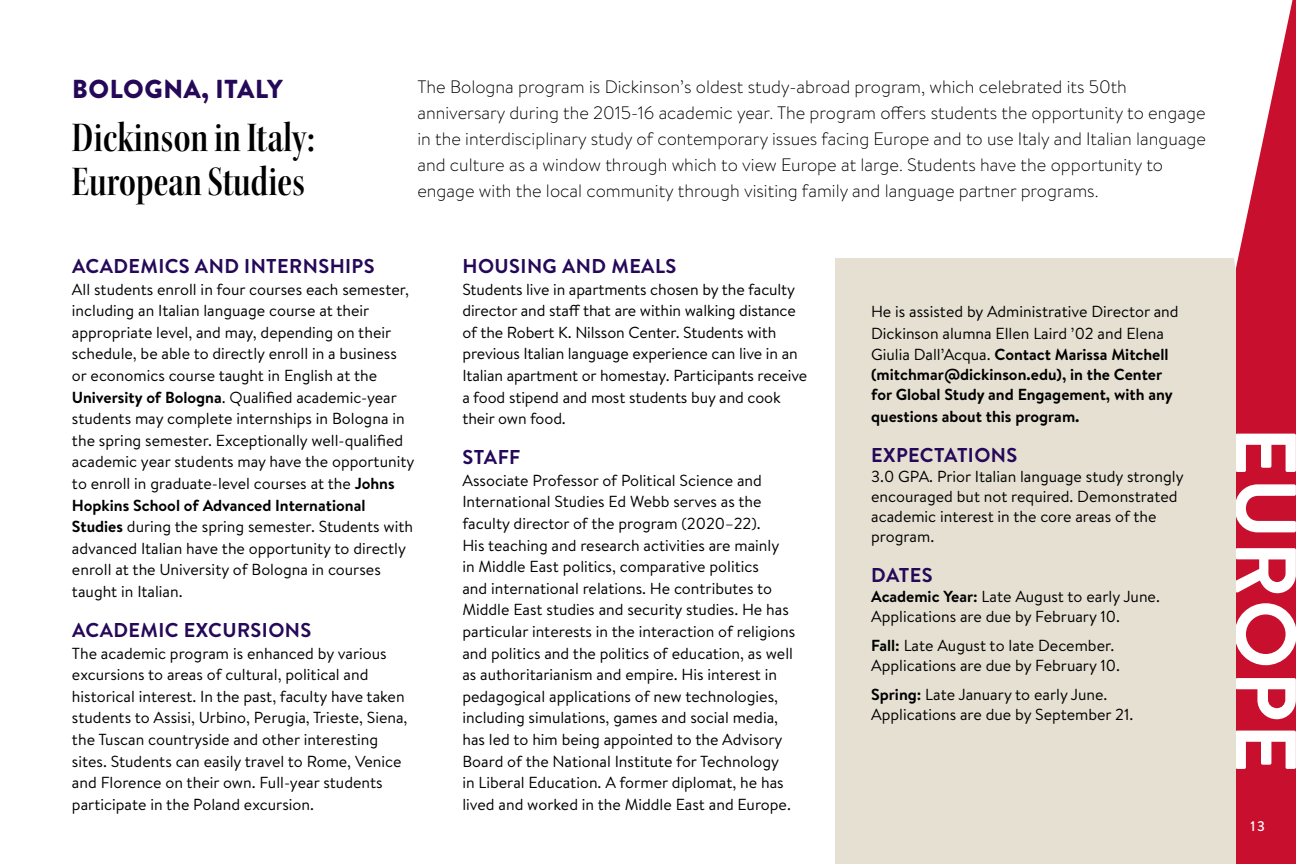
<style>
.page{position:relative;width:1296px;height:864px;background:#fff}
.page>*{position:absolute;margin:0;border:0;box-sizing:border-box;transform-origin:0 0}
.t1{font:700 86.2px "Brandon Text";letter-spacing:.02em;color:#fff}
.t2{font:44px/44px "Kepler Std Semibold Cn Disp";letter-spacing:.005em;color:#000}
.t3{font:900 26px "Brandon Text";letter-spacing:.02em;color:#260859}
.t4{font:700 20px "Brandon Text";letter-spacing:.02em;color:#260859}
.t5{font:300 18px/26px "Brandon Text";color:#000}
.t6{font:16px/21.6px "Brandon Text";color:#000}
.t7{font:700 16px/20px "Brandon Text";color:#000}
.t8{font:500 14px "Brandon Text";color:#fff}
.s1{font-weight:700}
</style>
<div class="page">
<div style="left:1236px;top:0;width:60px;height:864px;background:#c8102e"></div>
<div style="left:835px;top:259px;width:401px;height:605px;background:#e5e0d2"></div>
<svg style="left:1204px;top:0;width:89px;height:270px"></svg>
<h3 class="t3" style="left:72px;top:71px;width:212px">BOLOGNA, ITALY</h3>
<h2 class="t2" style="left:72px;top:116px;width:244px">Dickinson in Italy:<br>European Studies</h2>
<p class="t5" style="left:417px;top:73px;width:790px">The Bologna program is Dickinson’s oldest study-abroad program, which celebrated its 50th anniversary during the 2015-16 academic year. The program offers students the opportunity to engage in the interdisciplinary study of contemporary issues facing Europe and to use Italy and Italian language and culture as a window through which to view Europe at large. Students have the opportunity to engage with the local community through visiting family and language partner programs.</p>
<p class="t4" style="left:72px;top:252px;width:304px">ACADEMICS AND INTERNSHIPS</p>
<p class="t6" style="left:72px;top:278px;width:344px">All students enroll in four courses each semester, including an Italian language course at their appropriate level, and may, depending on their schedule, be able to directly enroll in a business or economics course taught in English at the <span class="s1">University of Bologna</span>. Qualified academic-year students may complete internships in Bologna in the spring semester. Exceptionally well-qualified academic year students may have the opportunity to enroll in graduate-level courses at the <span class="s1">Johns Hopkins School of Advanced International Studies</span> during the spring semester. Students with advanced Italian have the opportunity to directly enroll at the University of Bologna in courses taught in Italian.</p>
<p class="t4" style="left:72px;top:616px;width:241px">ACADEMIC EXCURSIONS</p>
<p class="t6" style="left:72px;top:642px;width:337px">The academic program is enhanced by various excursions to areas of cultural, political and historical interest. In the past, faculty have taken students to Assisi, Urbino, Perugia, Trieste, Siena, the Tuscan countryside and other interesting sites. Students can easily travel to Rome, Venice and Florence on their own. Full-year students participate in the Poland excursion.</p>
<p class="t4" style="left:463px;top:252px;width:215px">HOUSING AND MEALS</p>
<p class="t6" style="left:462px;top:278px;width:346px">Students live in apartments chosen by the faculty director and staff that are within walking distance of the Robert K. Nilsson Center. Students with previous Italian language experience can live in an Italian apartment or homestay. Participants receive a food stipend and most students buy and cook their own food.</p>
<p class="t4" style="left:463px;top:443px;width:59px">STAFF</p>
<p class="t6" style="left:462px;top:469px;width:334px">Associate Professor of Political Science and International Studies Ed Webb serves as the faculty director of the program (2020–22).<br>His teaching and research activities are mainly in Middle East politics, comparative politics<br>and international relations. He contributes to Middle East studies and security studies. He has particular interests in the interaction of religions and politics and the politics of education, as well as authoritarianism and empire. His interest in pedagogical applications of new technologies, including simulations, games and social media, has led to him being appointed to the Advisory Board of the National Institute for Technology in Liberal Education. A former diplomat, he has lived and worked in the Middle East and Europe.</p>
<p class="t6" style="left:871px;top:300px;width:309px">He is assisted by Administrative Director and<br>Dickinson alumna Ellen Laird ’02 and Elena<br>Giulia Dall’Acqua. <span class="s1">Contact Marissa Mitchell</span></p>
<p class="t7" style="left:871px;top:365px;width:303px">(mitchmar@dickinson.edu), in the Center for Global Study and Engagement, with any</p>
<p class="t7" style="left:871px;top:406px;width:210px">questions about this program.</p>
<p class="t4" style="left:871px;top:441px;width:148px">EXPECTATIONS</p>
<p class="t6" style="left:871px;top:466px;width:314px;line-height:20px">3.0 GPA. Prior Italian language study strongly encouraged but not required. Demonstrated academic interest in the core areas of the program.</p>
<p class="t4" style="left:871px;top:561px;width:63px">DATES</p>
<p class="t6" style="left:871px;top:586px;width:290px;line-height:20px"><span class="s1">Academic Year:</span> Late August to early June.<br>Applications are due by February 10.</p>
<p class="t6" style="left:871px;top:635px;width:250px;line-height:20px"><span class="s1">Fall:</span> Late August to late December.<br>Applications are due by February 10.</p>
<p class="t6" style="left:871px;top:684px;width:264px;line-height:20px"><span class="s1">Spring:</span> Late January to early June.<br>Applications are due by September 21.</p>
<h1 class="t1" style="left:1325px;top:426px;width:348px;rotate:90deg">EUROPE</h1>
<p class="t8" style="left:1251px;top:816px;width:16px">13</p>
</div>
